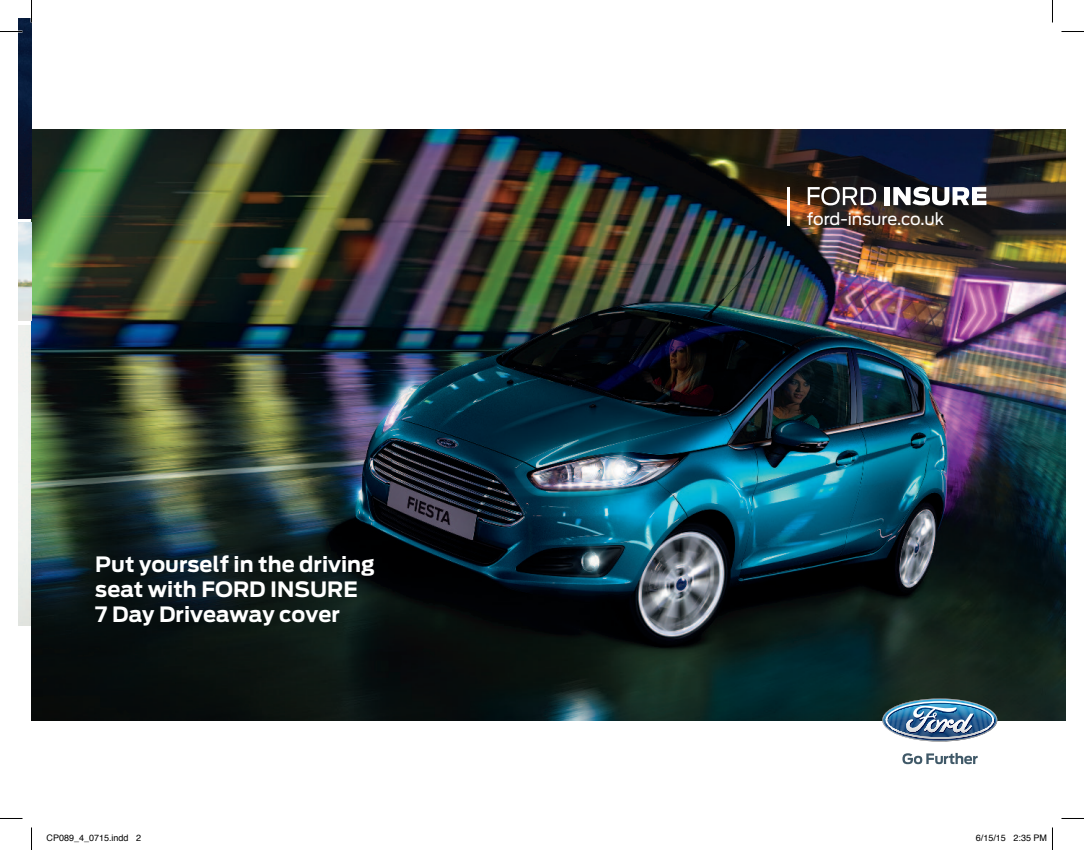
<style>
.page{position:relative;width:1084px;height:850px;background:#fff}
.page>*{position:absolute;margin:0;border:0;box-sizing:border-box;transform-origin:0 0}
.t1{font:700 21px/25.2px "Ford Antenna";color:#fff}
.t2{font:16.5px "Ford Antenna";color:#fff}
.t3{font:9px "Helvetica";color:#000}
</style>
<div class="page">
<img style="left:19px;top:326px;width:13px;height:299px">
<img style="left:32px;top:130px;width:1033px;height:590px">
<svg style="left:882px;top:698px;width:115px;height:43px"></svg>
<svg style="left:885px;top:701px;width:109px;height:18px"></svg>
<svg style="left:885px;top:719px;width:109px;height:4px"></svg>
<hr style="left:885px;top:723px;width:109px;height:2px;background:#fdfdfd">
<hr style="left:885px;top:725px;width:109px;height:1px;background:#fcfcfc">
<hr style="left:885px;top:726px;width:109px;height:2px;background:#fbfbfb">
<hr style="left:885px;top:728px;width:109px;height:1px;background:#f7f7f8">
<hr style="left:885px;top:729px;width:109px;height:1px;background:#eeeeef">
<hr style="left:885px;top:730px;width:109px;height:1px;background:#e4e5e7">
<hr style="left:885px;top:731px;width:109px;height:1px;background:#dddee0">
<hr style="left:885px;top:732px;width:109px;height:1px;background:#d5d6d8">
<hr style="left:885px;top:733px;width:109px;height:1px;background:#d0d1d3">
<hr style="left:885px;top:734px;width:109px;height:1px;background:#cecfd1">
<hr style="left:885px;top:735px;width:109px;height:1px;background:#cbccce">
<hr style="left:885px;top:736px;width:109px;height:1px;background:#c9cacc">
<hr style="left:885px;top:737px;width:109px;height:1px;background:#c7c8ca">
<hr style="left:885px;top:738px;width:109px;height:1px;background:#c4c5c7">
<svg style="left:956px;top:713px;width:17px;height:7px"></svg>
<hr style="left:924px;top:720px;width:49px;height:1px;background:#fefefe">
<hr style="left:924px;top:721px;width:49px;height:1px;background:#fdfdfd">
<hr style="left:924px;top:722px;width:49px;height:1px;background:#fcfcfc">
<hr style="left:924px;top:724px;width:49px;height:1px;background:#f7f7f8">
<hr style="left:924px;top:725px;width:49px;height:1px;background:#f4f5f5">
<hr style="left:924px;top:726px;width:49px;height:1px;background:#efeff0">
<hr style="left:924px;top:727px;width:49px;height:1px;background:#ececee">
<hr style="left:924px;top:728px;width:49px;height:1px;background:#e9eaeb">
<hr style="left:924px;top:729px;width:49px;height:1px;background:#e5e6e8">
<hr style="left:924px;top:730px;width:49px;height:1px;background:#e0e1e3">
<hr style="left:924px;top:733px;width:49px;height:1px;background:#d6d7d9">
<svg style="left:906px;top:706px;width:50px;height:9px"></svg>
<hr style="left:906px;top:715px;width:50px;height:2px;background:#fefefe">
<hr style="left:906px;top:717px;width:50px;height:1px;background:#fdfdfd">
<hr style="left:906px;top:718px;width:50px;height:1px;background:#fcfcfc">
<hr style="left:906px;top:719px;width:50px;height:1px;background:#fafafa">
<hr style="left:906px;top:720px;width:50px;height:1px;background:#f9f9f9">
<hr style="left:906px;top:721px;width:50px;height:1px;background:#f6f6f7">
<hr style="left:906px;top:722px;width:50px;height:1px;background:#f4f5f5">
<hr style="left:906px;top:723px;width:50px;height:1px;background:#f0f1f2">
<hr style="left:906px;top:724px;width:50px;height:1px;background:#ededee">
<hr style="left:906px;top:725px;width:50px;height:1px;background:#ebebed">
<hr style="left:906px;top:726px;width:50px;height:1px;background:#e9eaeb">
<hr style="left:906px;top:727px;width:50px;height:1px;background:#e7e8e9">
<hr style="left:906px;top:728px;width:50px;height:1px;background:#e3e4e6">
<hr style="left:906px;top:729px;width:50px;height:1px;background:#e0e1e3">
<hr style="left:906px;top:730px;width:50px;height:1px;background:#dcdddf">
<hr style="left:906px;top:731px;width:50px;height:1px;background:#d9dadc">
<svg style="left:902px;top:753px;width:75px;height:11px"></svg>
<svg style="left:807px;top:187px;width:69px;height:18px"></svg>
<div style="left:884px;top:187px;width:5px;height:18px;background:#fff"></div>
<svg style="left:893px;top:187px;width:93px;height:18px"></svg>
<hr style="left:787px;top:187px;width:3px;height:38px;background:#fff">
<img style="left:19px;top:19px;width:12px;height:200px">
<img style="left:19px;top:223px;width:13px;height:98px">
<svg style="left:0;top:31px;width:22px;height:1px"></svg>
<svg style="left:1061px;top:31px;width:22px;height:1px"></svg>
<svg style="left:0;top:818px;width:22px;height:1px"></svg>
<svg style="left:1061px;top:818px;width:22px;height:1px"></svg>
<svg style="left:31px;top:0;width:1px;height:22px"></svg>
<svg style="left:31px;top:827px;width:1px;height:23px"></svg>
<svg style="left:1052px;top:0;width:1px;height:22px"></svg>
<svg style="left:1052px;top:827px;width:1px;height:23px"></svg>
<p class="t1" style="left:95px;top:549px;width:281px">Put yourself in the driving seat with FORD INSURE<br>7 Day Driveaway cover</p>
<p class="t2" style="left:807px;top:205px;width:139px">ford-insure.co.uk</p>
<p class="t3" style="left:46px;top:831px;width:96px">CP089_4_0715.indd 2</p>
<p class="t3" style="left:975px;top:831px;width:73px">6/15/15 2:35 PM</p>
</div>
